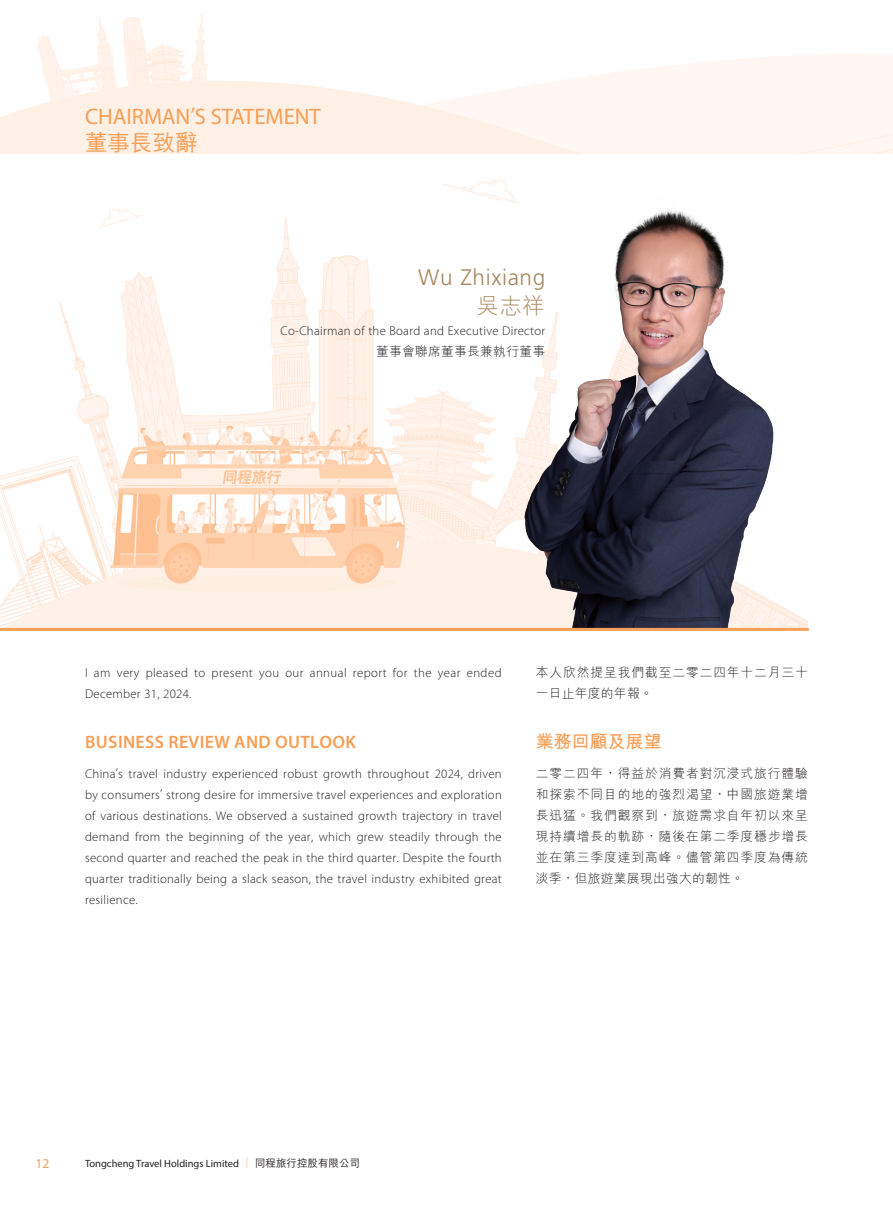
<style>
.page{position:relative;width:893px;height:1212px;background:#fff}
.page>*{position:absolute;margin:0;border:0;box-sizing:border-box;transform-origin:0 0}
.t1{font:22.5px "Myriad Pro";color:#f89e55}
.t2{font:300 22.5px "Frutiger LT Std";letter-spacing:.03em;color:#a7855b}
.t3{font:500 22.5px "M Hei HK";color:#f89e55}
.t4{font:300 22.5px "M Hei HK";color:#a7855b}
.t5{font:600 18px "Myriad Pro";letter-spacing:.02em;color:#f89e55}
.t6{font:700 18px "M Hei HK";color:#f89e55}
.t7{font:13.5px "Myriad Pro";color:#f89e55}
.t8{font:300 12.75px/21px "Myriad Pro";letter-spacing:.02em;color:#231f20}
.t9{font:300 12.75px/21px "M Hei HK";letter-spacing:.07em;color:#231f20}
.t10{font:300 12.75px "M Hei HK";letter-spacing:.02em;color:#231f20}
.t11{font:10.5px "Myriad Pro";color:#231f20}
.s1{font-family:"M Hei HK";font-weight:500;color:#f89e55}
.s2{font-family:"M Hei HK";font-weight:500}
</style>
<div class="page">
<img style="left:0;top:179px;width:514px;height:449px">
<img style="left:482px;top:196px;width:327px;height:432px">
<hr style="left:0;top:628px;width:809px;height:3px;background:#f89e55">
<h1 class="t1" style="left:85px;top:103px;width:237px">CHAIRMAN’S STATEMENT</h1>
<h1 class="t3" style="left:85px;top:127px;width:114px">董事長致辭</h1>
<h1 class="t2" style="left:418px;top:265px;width:128px">Wu Zhixiang</h1>
<h1 class="t4" style="left:476px;top:294px;width:70px">吳志祥</h1>
<p class="t8" style="left:281px;top:320px;width:266px">Co-Chairman of the Board and Executive Director</p>
<p class="t10" style="left:376px;top:344px;width:171px">董事會聯席董事長兼執行董事</p>
<p class="t8" style="left:85px;top:662px;width:418px">I am very pleased to present you our annual report for the year ended<br>December 31, 2024.</p>
<h2 class="t5" style="left:85px;top:731px;width:272px">BUSINESS REVIEW AND OUTLOOK</h2>
<p class="t8" style="left:85px;top:763px;width:418px;text-align:justify">China’s travel industry experienced robust growth throughout 2024, driven by consumers’ strong desire for immersive travel experiences and exploration of various destinations. We observed a sustained growth trajectory in travel demand from the beginning of the year, which grew steadily through the second quarter and reached the peak in the third quarter. Despite the fourth quarter traditionally being a slack season, the travel industry exhibited great resilience.</p>
<p class="t9" style="left:536px;top:661px;width:274px">本人欣然提呈我們截至二零二四年十二月三十一日止年度的年報。</p>
<h2 class="t6" style="left:536px;top:729px;width:127px">業務回顧及展望</h2>
<p class="t9" style="left:536px;top:762px;width:274px;text-align:justify">二零二四年，得益於消費者對沉浸式旅行體驗和探索不同目的地的強烈渴望，中國旅遊業增長迅猛。我們觀察到，旅遊需求自年初以來呈現持續增長的軌跡，隨後在第二季度穩步增長並在第三季度達到高峰。儘管第四季度為傳統淡季，但旅遊業展現出強大的韌性。</p>
<p class="t7" style="left:36px;top:1155px;width:15px">12</p>
<p class="t11" style="left:85px;top:1157px;width:277px">Tongcheng Travel Holdings Limited <span class="s1">︱</span> <span class="s2">同程旅行控股有限公司</span></p>
</div>
